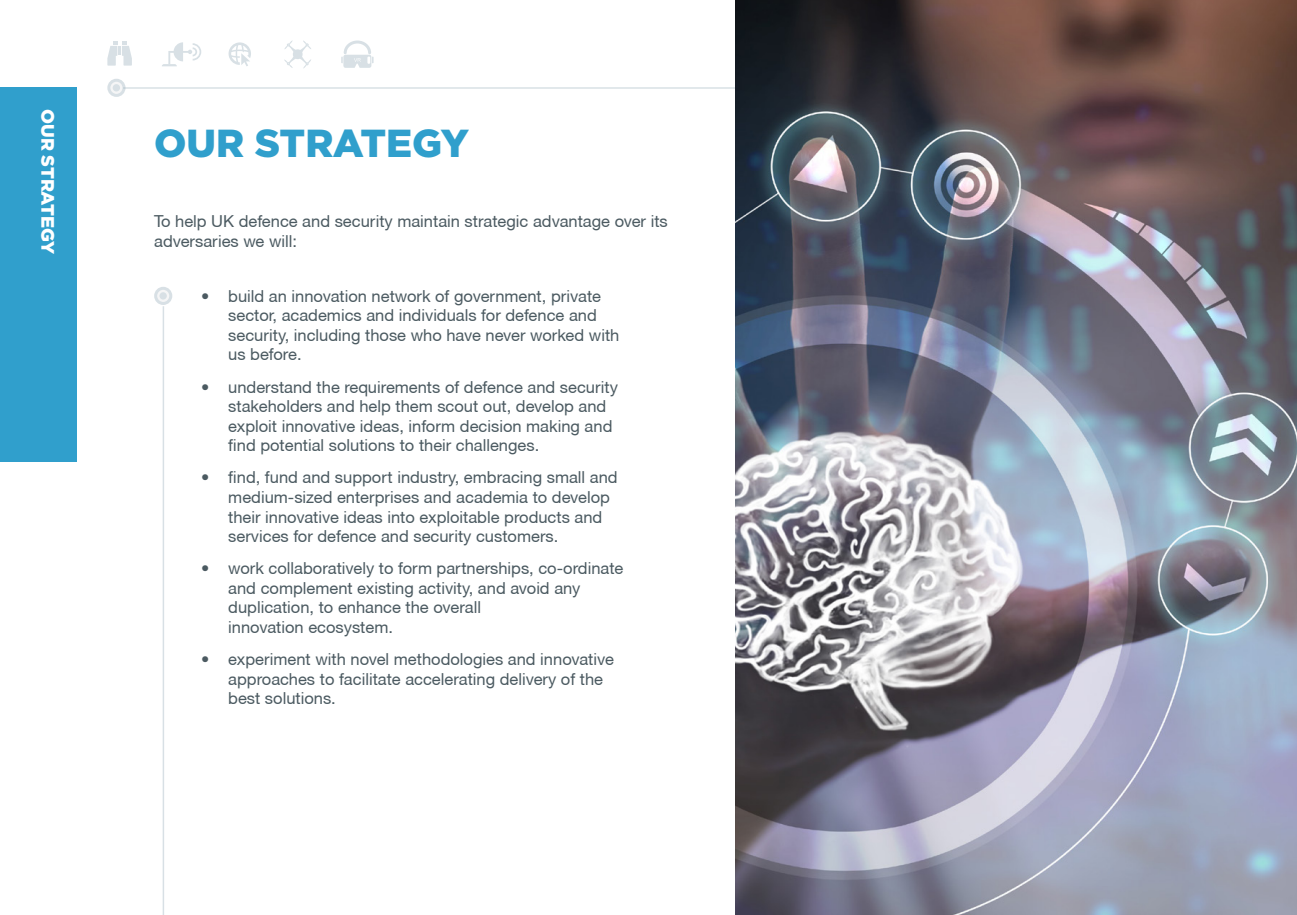
<style>
.page{position:relative;width:1297px;height:915px;background:#fff}
.page>*{position:absolute;margin:0;border:0;box-sizing:border-box;transform-origin:0 0}
.Heading1{font:900 39px "Gotham";letter-spacing:-.005em;color:#309fcc}
.Page_tag{font:900 18px "Gotham";letter-spacing:-.005em;color:#fff}
.Lead_copy{font:16.5px/19.5px "Helvetica Neue CE";color:#4b5a61}
</style>
<div class="page">
<svg style="left:341px;top:40px;width:33px;height:28px"></svg>
<svg style="left:107px;top:41px;width:25px;height:25px"></svg>
<svg style="left:162px;top:42px;width:39px;height:24px"></svg>
<svg style="left:229px;top:42px;width:22px;height:24px"></svg>
<svg style="left:284px;top:40px;width:27px;height:28px"></svg>
<hr style="left:123px;top:87px;width:1174px;height:2px;background:#9db2be">
<svg style="left:109px;top:80px;width:15px;height:15px"></svg>
<div style="left:107px;top:79px;width:19px;height:18px;border:3px solid #9db2be;border-radius:50%"></div>
<div style="left:113px;top:84px;width:7px;height:7px;background:#d8e0e5;border-radius:50%"></div>
<div style="left:0;top:87px;width:77px;height:374px;background:#309fcc"></div>
<hr style="left:163px;top:306px;width:1px;height:608px;background:#9db2be">
<svg style="left:156px;top:288px;width:15px;height:15px"></svg>
<div style="left:154px;top:287px;width:18px;height:18px;border:3px solid #9db2be;border-radius:50%"></div>
<div style="left:159px;top:292px;width:8px;height:7px;background:#d8e0e5;border-radius:50%"></div>
<img style="left:736px;top:0;width:561px;height:914px">
<p class="Page_tag" style="left:60px;top:109px;width:147px;rotate:90deg">OUR STRATEGY</p>
<p class="Heading1" style="left:154px;top:116px;width:316px">OUR STRATEGY</p>
<p class="Lead_copy" style="left:154px;top:211px;width:515px">To help UK defence and security maintain strategic advantage over its adversaries we will:</p>
<p class="Lead_copy" style="left:228px;top:286px;width:393px;text-indent:-27px">• build an innovation network of government, private sector, academics and individuals for defence and security, including those who have never worked with us before.</p>
<p class="Lead_copy" style="left:228px;top:377px;width:391px;text-indent:-27px">• understand the requirements of defence and security stakeholders and help them scout out, develop and exploit innovative ideas, inform decision making and find potential solutions to their challenges.</p>
<p class="Lead_copy" style="left:228px;top:468px;width:391px;text-indent:-27px">• find, fund and support industry, embracing small and medium-sized enterprises and academia to develop their innovative ideas into exploitable products and services for defence and security customers.</p>
<p class="Lead_copy" style="left:228px;top:558px;width:397px;text-indent:-27px">• work collaboratively to form partnerships, co-ordinate and complement existing activity, and avoid any duplication, to enhance the overall<br>innovation ecosystem.</p>
<p class="Lead_copy" style="left:228px;top:649px;width:387px;text-indent:-27px">• experiment with novel methodologies and innovative approaches to facilitate accelerating delivery of the best solutions.</p>
</div>
